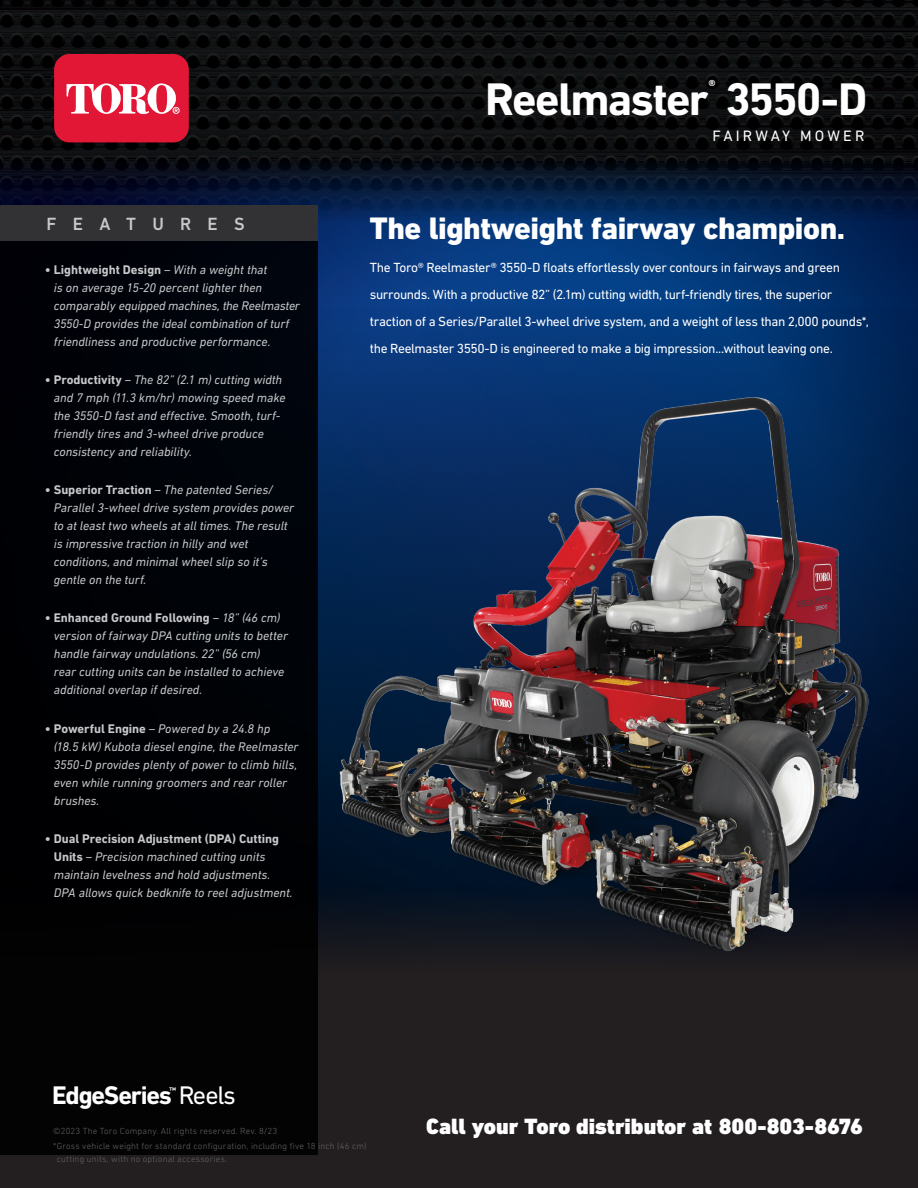
<style>
.page{position:relative;width:918px;height:1188px;background:#fff}
.page>*{position:absolute;margin:0;border:0;box-sizing:border-box;transform-origin:0 0}
.t1{font:700 46.5px "DIN Next LT Pro";letter-spacing:-.04em;color:#fff}
.t2{font:800 31.65px "DIN Next LT Pro";letter-spacing:-.015em;color:#fff}
.t3{font:700 25.95px "DIN Next LT Pro";letter-spacing:-.045em;color:#fff}
.t4{font:900 22.5px "DIN Next LT Pro";color:#fff}
.t5{font:500 18px "DIN Next LT Pro";letter-spacing:.905em;color:#c7c8ca}
.t6{font:700 16.35px "DIN Next LT Pro";color:#fff}
.t7{font:15.3px "DIN Next LT Pro";letter-spacing:.205em;color:#fff}
.t8{font:13.5px/27px "DIN Next LT Pro";letter-spacing:-.03em;color:#fff}
.t9{font:italic 12.75px/18px "DIN Next LT Pro";letter-spacing:-.005em;color:#c7c8ca}
.t10{font:300 9px/13.5px "DIN Next LT Pro";letter-spacing:.02em;color:#636366}
.t11{font:700 8.4px "DIN Next LT Pro";color:#fff}
.s1{font-weight:700;font-style:normal}
.s2{font-weight:400}
</style>
<div class="page">
<img style="left:318px;top:221px;width:600px;height:87px">
<img style="left:0;top:0;width:918px;height:221px">
<div style="left:54px;top:54px;width:135px;height:88px;background:#e21736;border-radius:16px"></div>
<svg style="left:67px;top:83px;width:113px;height:31px"></svg>
<svg style="left:318px;top:308px;width:600px;height:81px;background:#053575"></svg>
<div style="left:0;top:886px;width:918px;height:302px;background:#231f20"></div>
<div style="left:0;top:224px;width:318px;height:931px;background:#000205"></div>
<div style="left:0;top:205px;width:318px;height:35px;background:#323234"></div>
<img style="left:318px;top:389px;width:600px;height:563px">
<p class="t6" style="left:709px;top:76px;width:9px">®</p>
<h1 class="t1" style="left:485px;top:72px;width:384px">Reelmaster 3550-D</h1>
<h3 class="t5" style="left:47px;top:213px;width:200px">FEATURES</h3>
<p class="t9" style="left:54px;top:260px;width:248px;text-indent:-9px"><span class="s1">• Lightweight Design</span> – With a weight that<br>is on average 15-20 percent lighter then comparably equipped machines, the Reelmaster 3550-D provides the ideal combination of turf friendliness and productive performance.</p>
<p class="t9" style="left:54px;top:370px;width:233px;text-indent:-9px"><span class="s1">• Productivity</span> – The 82” (2.1 m) cutting width and 7 mph (11.3 km/hr) mowing speed make the 3550-D fast and effective. Smooth, turf&shy;friendly tires and 3-wheel drive produce consistency and reliability.</p>
<p class="t9" style="left:54px;top:481px;width:242px;text-indent:-9px"><span class="s1">• Superior Traction</span> – The patented Series/ Parallel 3-wheel drive system provides power to at least two wheels at all times. The result is impressive traction in hilly and wet conditions, and minimal wheel slip so it’s gentle on the turf.</p>
<p class="t9" style="left:54px;top:609px;width:236px;text-indent:-9px"><span class="s1">• Enhanced Ground Following</span> – 18” (46 cm) version of fairway DPA cutting units to better handle fairway undulations. 22” (56 cm)<br>rear cutting units can be installed to achieve additional overlap if desired.</p>
<p class="t9" style="left:54px;top:719px;width:246px;text-indent:-9px"><span class="s1">• Powerful Engine</span> – Powered by a 24.8 hp<br>(18.5 kW) Kubota diesel engine, the Reelmaster 3550-D provides plenty of power to climb hills, even while running groomers and rear roller brushes.</p>
<p class="t9" style="left:54px;top:830px;width:241px;text-indent:-9px"><span class="s1">• Dual Precision Adjustment (DPA) Cutting Units</span> – Precision machined cutting units maintain levelness and hold adjustments.<br>DPA allows quick bedknife to reel adjustment.</p>
<p class="t7" style="left:712px;top:127px;width:154px">FAIRWAY MOWER</p>
<h2 class="t2" style="left:370px;top:209px;width:477px">The lightweight fairway champion.</h2>
<p class="t8" style="left:370px;top:253px;width:501px">The Toro® Reelmaster® 3550-D floats effortlessly over contours in fairways and green surrounds. With a productive 82” (2.1m) cutting width, turf-friendly tires, the superior traction of a Series/Parallel 3-wheel drive system, and a weight of less than 2,000 pounds*, the Reelmaster 3550-D is engineered to make a big impression...without leaving one.</p>
<h3 class="t3" style="left:52px;top:1080px;width:185px">EdgeSeries <span class="s2">Reels</span></h3>
<p class="t11" style="left:169px;top:1085px;width:9px">™</p>
<p class="t10" style="left:53px;top:1124px;width:226px">©2023 The Toro Company. All rights reserved. Rev. 8/23</p>
<h3 class="t4" style="left:426px;top:1113px;width:438px">Call your Toro distributor at 800-803-8676</h3>
<p class="t10" style="left:57px;top:1139px;width:311px;text-indent:-3px">*Gross vehicle weight for standard configuration, including five 18 inch (46 cm) cutting units, with no optional accessories.</p>
</div>
